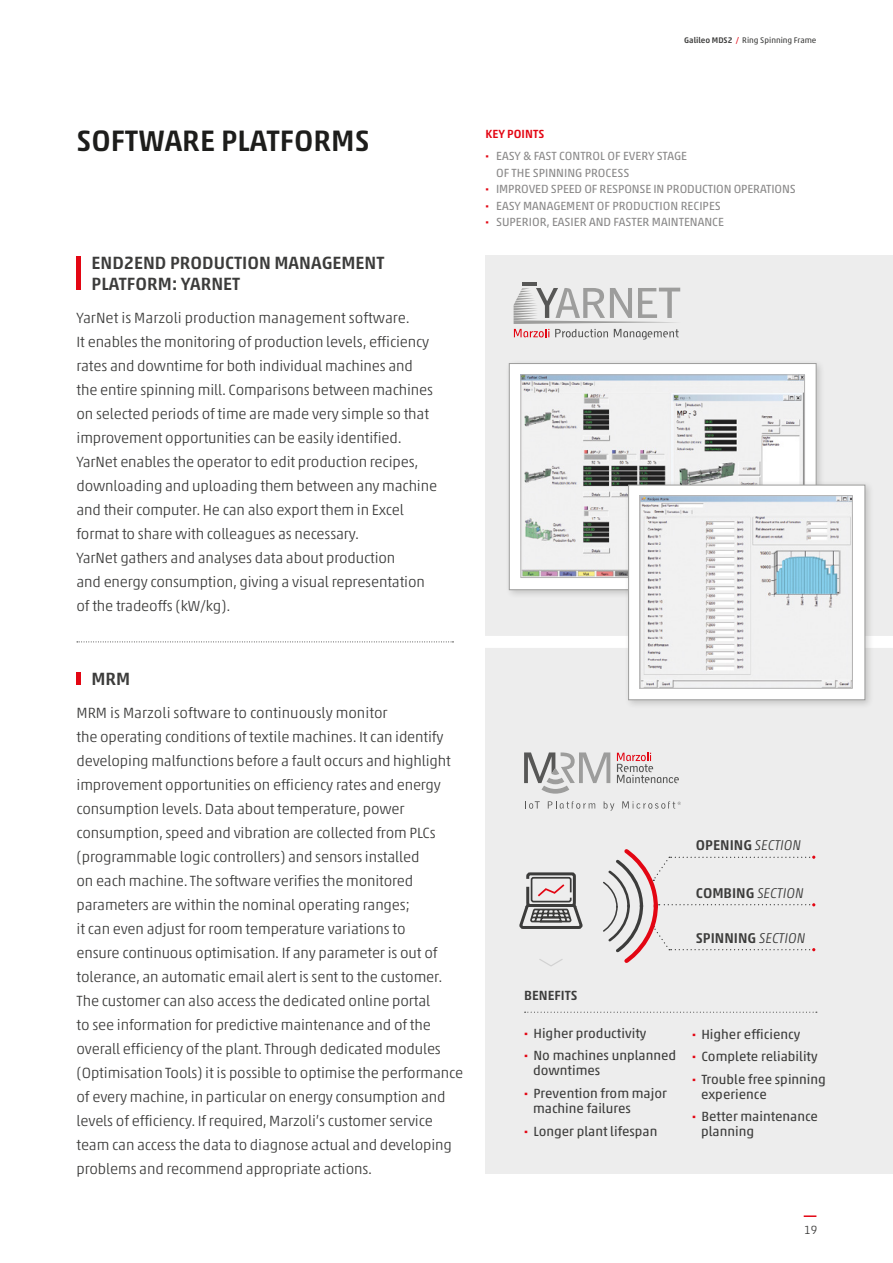
<style>
.page{position:relative;width:893px;height:1263px;background:#fff}
.page>*{position:absolute;margin:0;border:0;box-sizing:border-box;transform-origin:0 0}
.t1{font:500 30px "Akko W1 G";color:#1d1d1b}
.t2{font:500 18px/21px "Akko W1 G";color:#3c3c3b}
.t3{font:300 15px/24px "Akko W1 G";letter-spacing:-.01em;color:#3c3c3b}
.t4{font:500 14.4px "Akko W1 G";color:#3c3c3b}
.t5{font:13.5px/22.5px "Akko W1 G";color:#3c3c3b}
.t6{font:500 13.5px "Akko W1 G";color:#3c3c3b}
.t7{font:12px/16.5px "Akko W1 G";color:#8b8a8a}
.t8{font:300 12px "Akko W1 G";color:#3c3c3b}
.t9{font:8.25px "Akko W1 G";color:#3c3c3b}
.s1{font-weight:500}
.s2{color:#e30613}
.s3{font-weight:500;color:#e30613}
.s4{font-weight:700;color:#e30613}
.s5{font-weight:300;font-style:italic}
</style>
<div class="page">
<svg style="left:804px;top:1215px;width:12px;height:2px"></svg>
<div style="left:486px;top:255px;width:407px;height:919px;background:#ededed"></div>
<div style="left:505px;top:359px;width:321px;height:240px;background:#1d1d1b;opacity:.2"></div>
<div style="left:509px;top:363px;width:307px;height:227px;background:#fff;border:1px solid #9d9d9c"></div>
<img style="left:522px;top:376px;width:281px;height:200px">
<div style="left:520px;top:374px;width:285px;height:204px;border:1px solid #b3b2b2"></div>
<hr style="left:522px;top:282px;width:14px;height:4px;background:#575756">
<svg style="left:513px;top:288px;width:168px;height:51px"></svg>
<svg style="left:77px;top:641px;width:376px;height:1px"></svg>
<div style="left:477px;top:636px;width:416px;height:12px;background:#fff"></div>
<div style="left:624px;top:481px;width:250px;height:228px;background:#1d1d1b;opacity:.2"></div>
<div style="left:628px;top:485px;width:237px;height:215px;background:#fff;border:1px solid #9d9d9c"></div>
<img style="left:642px;top:497px;width:209px;height:189px">
<div style="left:640px;top:495px;width:213px;height:193px;border:1px solid #b3b2b2"></div>
<svg style="left:617px;top:753px;width:62px;height:30px"></svg>
<svg style="left:525px;top:801px;width:15px;height:8px"></svg>
<svg style="left:548px;top:801px;width:47px;height:8px"></svg>
<svg style="left:604px;top:801px;width:10px;height:10px"></svg>
<svg style="left:622px;top:801px;width:59px;height:8px"></svg>
<svg style="left:524px;top:752px;width:86px;height:42px"></svg>
<svg style="left:519px;top:872px;width:64px;height:57px"></svg>
<svg style="left:525px;top:1012px;width:292px;height:1px"></svg>
<svg style="left:539px;top:959px;width:24px;height:7px"></svg>
<svg style="left:603px;top:849px;width:212px;height:114px"></svg>
<hr style="left:77px;top:672px;width:4px;height:13px;background:#e30613">
<hr style="left:77px;top:257px;width:4px;height:33px;background:#e30613">
<p class="t9" style="left:684px;top:34px;width:134px"><span class="s1">Galileo MDS2</span> <span class="s2">/</span> Ring Spinning Frame</p>
<h1 class="t1" style="left:77px;top:119px;width:295px">SOFTWARE PLATFORMS</h1>
<p class="t7" style="left:486px;top:121px;width:203px;line-height:22.5px"><span class="s3">KEY POINTS<br></span><span class="s4">·</span> EASY &amp; FAST CONTROL OF EVERY STAGE</p>
<p class="t7" style="left:486px;top:163px;width:312px;text-indent:10px">OF THE SPINNING PROCESS<br><span class="s4">·</span> IMPROVED SPEED OF RESPONSE IN PRODUCTION OPERATIONS <span class="s4">·</span> EASY MANAGEMENT OF PRODUCTION RECIPES<br><span class="s4">·</span> SUPERIOR, EASIER AND FASTER MAINTENANCE</p>
<p class="t2" style="left:92px;top:251px;width:294px">END2END PRODUCTION MANAGEMENT<br>PLATFORM: YARNET</p>
<p class="t3" style="left:77px;top:305px;width:362px">YarNet is Marzoli production management software.<br>It enables the monitoring of production levels, efficiency rates and downtime for both individual machines and the entire spinning mill. Comparisons between machines on selected periods of time are made very simple so that improvement opportunities can be easily identified.<br>YarNet enables the operator to edit production recipes, downloading and uploading them between any machine and their computer. He can also export them in Excel format to share with colleagues as necessary.<br>YarNet gathers and analyses data about production<br>and energy consumption, giving a visual representation of the tradeoffs (kW/kg).</p>
<p class="t2" style="left:92px;top:666px;width:40px">MRM</p>
<p class="t3" style="left:77px;top:699px;width:388px">MRM is Marzoli software to continuously monitor<br>the operating conditions of textile machines. It can identify developing malfunctions before a fault occurs and highlight improvement opportunities on efficiency rates and energy consumption levels. Data about temperature, power consumption, speed and vibration are collected from PLCs (programmable logic controllers) and sensors installed<br>on each machine. The software verifies the monitored parameters are within the nominal operating ranges;<br>it can even adjust for room temperature variations to<br>ensure continuous optimisation. If any parameter is out of tolerance, an automatic email alert is sent to the customer.<br>The customer can also access the dedicated online portal<br>to see information for predictive maintenance and of the overall efficiency of the plant. Through dedicated modules (Optimisation Tools) it is possible to optimise the performance of every machine, in particular on energy consumption and levels of efficiency. If required, Marzoli’s customer service team can access the data to diagnose actual and developing problems and recommend appropriate actions.</p>
<p class="t4" style="left:696px;top:834px;width:107px">OPENING <span class="s5">SECTION</span></p>
<p class="t4" style="left:696px;top:882px;width:109px">COMBING <span class="s5">SECTION</span></p>
<p class="t4" style="left:696px;top:927px;width:111px">SPINNING <span class="s5">SECTION</span></p>
<p class="t6" style="left:524px;top:986px;width:55px">BENEFITS</p>
<p class="t5" style="left:524px;top:1021px;width:154px"><span class="s4">·</span> Higher productivity<br><span class="s4">·</span> No machines unplanned</p>
<p class="t5" style="left:524px;top:1059px;width:144px;text-indent:9px">downtimes<br><span class="s4">·</span> Prevention from major</p>
<p class="t5" style="left:524px;top:1096px;width:135px;text-indent:9px">machine failures<br><span class="s4">·</span> Longer plant lifespan</p>
<p class="t5" style="left:692px;top:1022px;width:135px"><span class="s4">·</span> Higher efficiency<br><span class="s4">·</span> Complete reliability<br><span class="s4">·</span> Trouble free spinning</p>
<p class="t5" style="left:692px;top:1082px;width:127px;text-indent:9px">experience<br><span class="s4">·</span> Better maintenance</p>
<p class="t5" style="left:701px;top:1119px;width:54px">planning</p>
<p class="t8" style="left:804px;top:1221px;width:15px">19</p>
</div>
